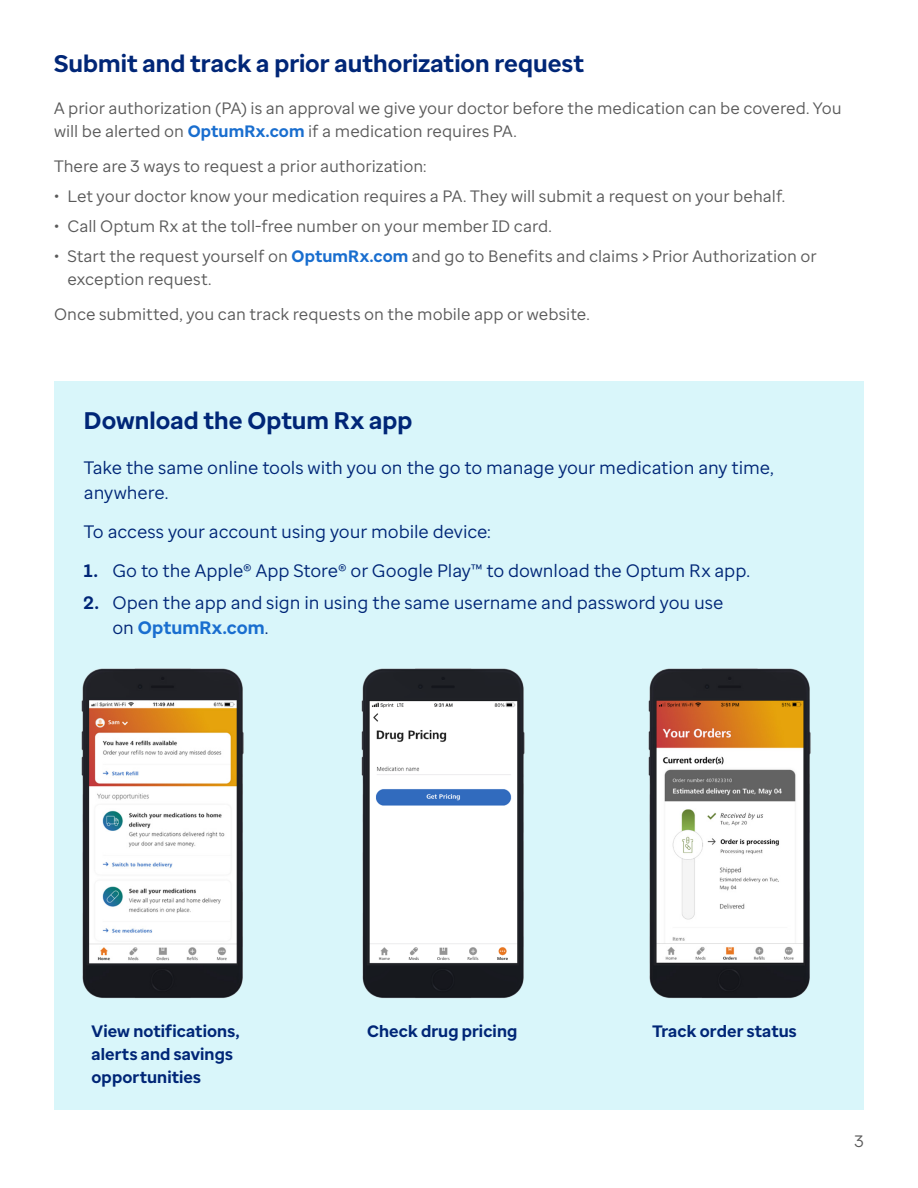
<style>
.page{position:relative;width:918px;height:1188px;background:#fff}
.page>*{position:absolute;margin:0;border:0;box-sizing:border-box;transform-origin:0 0}
.Subhead{font:700 24px "Optum Sans";letter-spacing:.005em;color:#002677}
.Body{font:18px/25.2px "Optum Sans";letter-spacing:-.005em;color:#002677}
.Body-2{font:16.5px/23.1px "Optum Sans";color:#5a5a5a}
.Body-3{font:700 16.5px/23.1px "Optum Sans";letter-spacing:.005em;color:#002677}
.s1{font-weight:700;color:#196ecf}
.s2{font-weight:700}
</style>
<div class="page">
<div style="left:54px;top:382px;width:810px;height:728px;background:#d9f6fa"></div>
<img style="left:81px;top:668px;width:163px;height:331px">
<img style="left:361px;top:668px;width:164px;height:331px">
<img style="left:648px;top:668px;width:163px;height:331px">
<p class="Subhead" style="left:54px;top:48px;width:531px">Submit and track a prior authorization request</p>
<p class="Body-2" style="left:54px;top:97px;width:789px">A prior authorization (PA) is an approval we give your doctor before the medication can be covered. You will be alerted on <span class="s1">OptumRx.com</span> if a medication requires PA.</p>
<p class="Body-2" style="left:54px;top:155px;width:374px">There are 3 ways to request a prior authorization:</p>
<p class="Body-2" style="left:54px;top:185px;width:733px">• Let your doctor know your medication requires a PA. They will submit a request on your behalf.</p>
<p class="Body-2" style="left:54px;top:214px;width:499px">• Call Optum Rx at the toll-free number on your member ID card.</p>
<p class="Body-2" style="left:68px;top:244px;width:751px;text-indent:-14px">• Start the request yourself on <span class="s1">OptumRx.com</span> and go to Benefits and claims &gt; Prior Authorization or exception request.</p>
<p class="Body-2" style="left:54px;top:302px;width:537px">Once submitted, you can track requests on the mobile app or website.</p>
<p class="Subhead" style="left:84px;top:405px;width:330px">Download the Optum Rx app</p>
<p class="Body" style="left:84px;top:455px;width:691px">Take the same online tools with you on the go to manage your medication any time, anywhere.</p>
<p class="Body" style="left:84px;top:519px;width:409px">To access your account using your mobile device:</p>
<p class="Body" style="left:84px;top:558px;width:668px"><span class="s2">1.</span> Go to the Apple® App Store® or Google Play™ to download the Optum Rx app.</p>
<p class="Body" style="left:112px;top:590px;width:613px;text-indent:-28px"><span class="s2">2.</span> Open the app and sign in using the same username and password you use on <span class="s1">OptumRx.com</span>.</p>
<p class="Body-3" style="left:92px;top:1019px;width:150px">View notifications, alerts and savings opportunities</p>
<p class="Body-3" style="left:367px;top:1019px;width:152px">Check drug pricing</p>
<p class="Body-3" style="left:652px;top:1019px;width:146px">Track order status</p>
<p class="Body-2" style="left:855px;top:1129px;width:11px">3</p>
</div>
